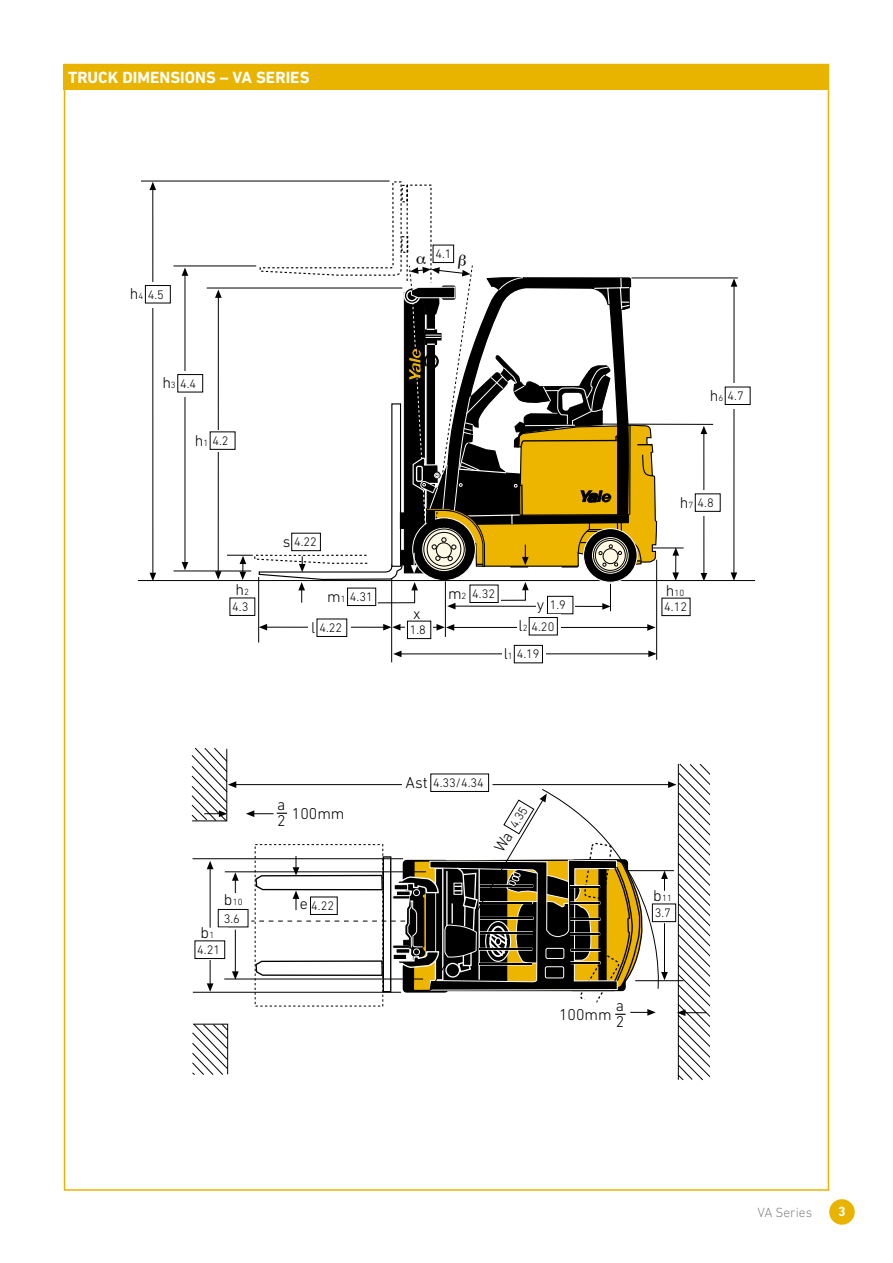
<style>
.page{position:relative;width:893px;height:1263px;background:#fff}
.page>*{position:absolute;margin:0;border:0;box-sizing:border-box;transform-origin:0 0}
.t1{font:700 16.5px "DIN Next LT Pro";letter-spacing:.005em;color:#fff}
.t2{font:300 16.05px/16px "DIN Next LT Pro";color:#000}
.t3{font:300 13.5px "DIN Next LT Pro";color:#878787}
.t4{font:700 13.5px "DIN Next LT Pro";color:#fff}
.t5{font:300 12.6px/21.1px "DIN Next LT Pro";color:#000}
.t6{font:300 9.15px "DIN Next LT Pro";color:#000}
.s1{font-size:16.05px}
.s2{font-size:9.15px}
</style>
<div class="page">
<div style="left:829px;top:1199px;width:26px;height:26px;background:#e9b400;border-radius:50%"></div>
<div style="left:64px;top:64px;width:765px;height:25px;background:#e9b400"></div>
<hr style="left:258px;top:577px;width:1px;height:65px;background:#000">
<hr style="left:401px;top:653px;width:248px;height:1px;background:#000">
<svg style="left:648px;top:650px;width:8px;height:7px"></svg>
<hr style="left:572px;top:424px;width:141px;height:1px;background:#000">
<hr style="left:631px;top:278px;width:107px;height:1px;background:#000">
<hr style="left:653px;top:548px;width:31px;height:1px;background:#000">
<hr style="left:207px;top:288px;width:195px;height:1px;background:#000">
<hr style="left:141px;top:181px;width:248px;height:1px;background:#000">
<hr style="left:703px;top:433px;width:1px;height:140px;background:#000">
<svg style="left:700px;top:426px;width:7px;height:8px"></svg>
<svg style="left:701px;top:573px;width:6px;height:7px"></svg>
<hr style="left:734px;top:286px;width:1px;height:287px;background:#000">
<svg style="left:731px;top:278px;width:6px;height:9px"></svg>
<svg style="left:731px;top:572px;width:6px;height:8px"></svg>
<hr style="left:185px;top:275px;width:1px;height:288px;background:#000">
<svg style="left:182px;top:267px;width:6px;height:9px"></svg>
<svg style="left:182px;top:562px;width:6px;height:8px"></svg>
<hr style="left:152px;top:189px;width:1px;height:384px;background:#000">
<svg style="left:149px;top:182px;width:7px;height:8px"></svg>
<svg style="left:150px;top:573px;width:6px;height:7px"></svg>
<svg style="left:672px;top:547px;width:7px;height:33px"></svg>
<hr style="left:656px;top:560px;width:1px;height:100px;background:#000">
<hr style="left:174px;top:571px;width:77px;height:1px;background:#000">
<svg style="left:259px;top:181px;width:173px;height:482px"></svg>
<hr style="left:138px;top:580px;width:617px;height:1px;background:#000">
<hr style="left:174px;top:266px;width:82px;height:1px;background:#000">
<div style="left:129px;top:282px;width:49px;height:25px;background:#fff"></div>
<div style="left:145px;top:285px;width:26px;height:18px;border:1px solid #000"></div>
<div style="left:161px;top:371px;width:49px;height:25px;background:#fff"></div>
<div style="left:178px;top:374px;width:25px;height:18px;border:1px solid #000"></div>
<div style="left:436px;top:244px;width:33px;height:20px;background:#fff;border:2px solid #fff"></div>
<div style="left:309px;top:615px;width:42px;height:26px;background:#fff"></div>
<svg style="left:406px;top:638px;width:26px;height:5px"></svg>
<div style="left:407px;top:621px;width:24px;height:18px;border:1px solid #000"></div>
<div style="left:503px;top:642px;width:43px;height:25px;background:#fff"></div>
<div style="left:514px;top:645px;width:29px;height:18px;border:1px solid #000"></div>
<svg style="left:661px;top:597px;width:30px;height:20px"></svg>
<div style="left:662px;top:598px;width:28px;height:18px;border:1px solid #000"></div>
<div style="left:679px;top:490px;width:48px;height:26px;background:#fff"></div>
<div style="left:695px;top:494px;width:25px;height:18px;border:1px solid #000"></div>
<div style="left:709px;top:384px;width:48px;height:25px;background:#fff"></div>
<div style="left:725px;top:387px;width:25px;height:18px;border:1px solid #000"></div>
<svg style="left:215px;top:254px;width:443px;height:384px"></svg>
<svg style="left:191px;top:747px;width:518px;height:334px"></svg>
<h1 class="t1" style="left:68px;top:67px;width:243px">TRUCK DIMENSIONS – VA SERIES</h1>
<p class="t5" style="left:130px;top:284px;width:35px"><span class="s1">h</span><span class="s2">4</span> 4.5</p>
<p class="t5" style="left:162px;top:373px;width:35px"><span class="s1">h</span><span class="s2">3</span> 4.4</p>
<p class="t5" style="left:195px;top:430px;width:35px"><span class="s1">h</span><span class="s2">1</span> 4.2</p>
<p class="t5" style="left:435px;top:243px;width:18px">4.1</p>
<p class="t2" style="left:235px;top:582px;width:15px">h<span class="s2">2</span></p>
<p class="t5" style="left:232px;top:596px;width:18px">4.3</p>
<p class="t5" style="left:283px;top:531px;width:36px"><span class="s1">s</span> 4.22</p>
<p class="t5" style="left:448px;top:583px;width:49px"><span class="s1">m</span><span class="s2">2</span> 4.32</p>
<p class="t5" style="left:327px;top:586px;width:47px"><span class="s1">m</span><span class="s2">1</span> 4.31</p>
<p class="t2" style="left:413px;top:605px;width:9px">x</p>
<p class="t5" style="left:519px;top:594px;width:49px;text-indent:18px"><span class="s1">y</span> 1.9 <span class="s1">l</span><span class="s2">2</span> 4.20</p>
<p class="t5" style="left:504px;top:643px;width:37px"><span class="s1">l</span><span class="s2">1</span> 4.19</p>
<p class="t5" style="left:311px;top:617px;width:32px"><span class="s1">l</span> 4.22</p>
<p class="t5" style="left:410px;top:619px;width:18px">1.8</p>
<p class="t5" style="left:710px;top:385px;width:35px"><span class="s1">h</span><span class="s2">6</span> 4.7</p>
<p class="t5" style="left:680px;top:492px;width:35px"><span class="s1">h</span><span class="s2">7</span> 4.8</p>
<p class="t6" style="left:666px;top:587px;width:20px"><span class="s1">h</span>10</p>
<p class="t5" style="left:664px;top:596px;width:24px">4.12</p>
<p class="t6" style="left:224px;top:897px;width:20px"><span class="s1">b</span>10</p>
<p class="t2" style="left:201px;top:925px;width:15px">b<span class="s2">1</span></p>
<p class="t5" style="left:224px;top:907px;width:18px">3.6</p>
<p class="t5" style="left:197px;top:939px;width:24px">4.21</p>
<p class="t2" style="left:277px;top:796px;width:10px">a<br>2</p>
<p class="t2" style="left:292px;top:805px;width:54px">100mm</p>
<p class="t5" style="left:300px;top:895px;width:36px"><span class="s1">e</span> 4.22</p>
<p class="t5" style="left:406px;top:772px;width:80px"><span class="s1">Ast</span> 4.33/4.34</p>
<p class="t5" style="left:504px;top:822px;width:24px;rotate:-59deg">4.35</p>
<p class="t6" style="left:653px;top:893px;width:20px"><span class="s1">b</span>11</p>
<p class="t5" style="left:655px;top:902px;width:18px">3.7</p>
<p class="t2" style="left:559px;top:1006px;width:54px">100mm</p>
<p class="t2" style="left:616px;top:997px;width:10px">a<br>2</p>
<p class="t3" style="left:757px;top:1205px;width:56px">VA Series</p>
<p class="t4" style="left:838px;top:1204px;width:9px">3</p>
</div>
